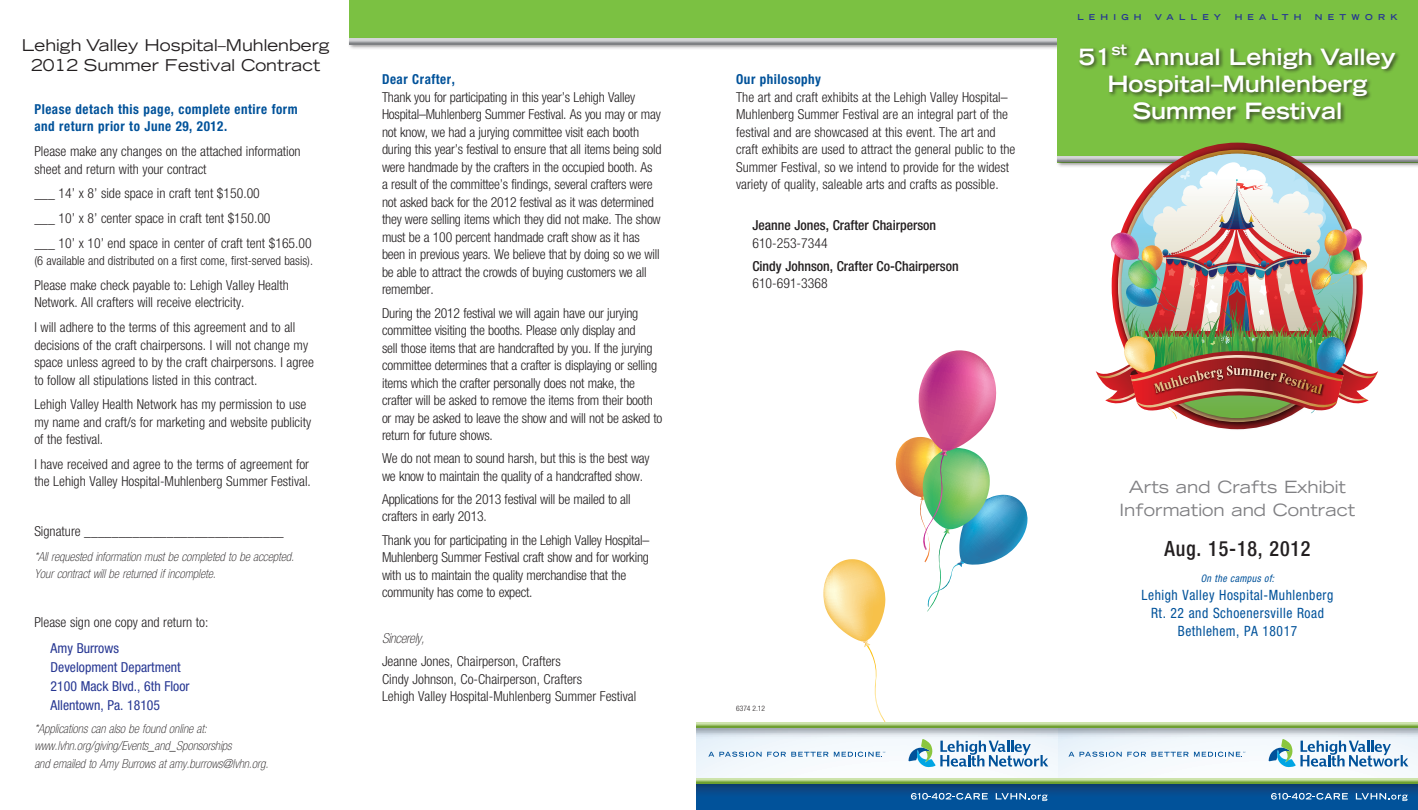
<style>
.page{position:relative;width:1418px;height:810px;background:#fff}
.page>*{position:absolute;margin:0;border:0;box-sizing:border-box;transform-origin:0 0}
.t1{font:700 expanded 22.5px/27.4px "Trade Gothic LH";color:#fff;text-align:center}
.t2{font:500 condensed 21.12px "Helvetica Neue";letter-spacing:.04em;color:#231f20;scale:.95 1}
.t3{font:expanded 16.88px/22.5px "Trade Gothic LH";color:#808083;text-align:center}
.t4{font:expanded 16.25px/20px "Trade Gothic LH";color:#231f20;text-align:center}
.t5{font:condensed 14.25px/18.1px "Helvetica Neue";letter-spacing:.04em;color:#01529a;text-align:center;scale:.95 1}
.t6{font:300 condensed 13.75px/17.5px "Helvetica Neue";letter-spacing:-.015em;color:#231f20}
.t7{font:700 condensed 13.75px/17.5px "Helvetica Neue";letter-spacing:.04em;color:#01529a;scale:.95 1}
.t8{font:condensed 13.75px/18.8px "Helvetica Neue";color:#263692}
.t9{font:500 condensed 13.75px "Helvetica Neue";color:#231f20}
.t10{font:italic 100 condensed 13.75px "Helvetica Neue";letter-spacing:-.015em;color:#231f20}
.t11{font:italic 100 condensed 12.5px/17.5px "Helvetica Neue";color:#231f20}
.t12{font:300 condensed 12.5px "Helvetica Neue";color:#231f20}
.t13{font:italic condensed 10.38px "Helvetica Neue";letter-spacing:.04em;color:#01529a;scale:.95 1}
.t14{font:700 expanded 8.12px "Trade Gothic LH";letter-spacing:.65em;color:#263692}
.t15{font:300 condensed 7.5px "Helvetica Neue";color:#231f20}
</style>
<div class="page">
<div style="left:349px;top:0;width:715px;height:39px;background:#7bc142"></div>
<div style="left:347px;top:37px;width:716px;height:13px;background:#231f20;opacity:.52"></div>
<svg style="left:349px;top:39px;width:708px;height:5px;background:#b0b1b4"></svg>
<div style="left:1057px;top:738px;width:361px;height:44px;background:#f5fafd"></div>
<svg style="left:1057px;top:783px;width:361px;height:27px;background:#094f8a"></svg>
<svg style="left:1057px;top:778px;width:361px;height:5px;background:#a7c87a"></svg>
<svg style="left:1068px;top:752px;width:53px;height:5px"></svg>
<svg style="left:1127px;top:752px;width:61px;height:5px"></svg>
<svg style="left:1194px;top:752px;width:51px;height:5px"></svg>
<svg style="left:1268px;top:739px;width:140px;height:29px"></svg>
<img style="left:697px;top:727px;width:721px;height:11px">
<svg style="left:1057px;top:722px;width:361px;height:5px;background:#aac97e"></svg>
<svg style="left:1271px;top:793px;width:76px;height:7px"></svg>
<svg style="left:1355px;top:793px;width:52px;height:8px"></svg>
<div style="left:697px;top:738px;width:360px;height:44px;background:#f5fafd"></div>
<svg style="left:697px;top:783px;width:360px;height:27px;background:#094f8a"></svg>
<svg style="left:697px;top:778px;width:360px;height:5px;background:#a7c87a"></svg>
<svg style="left:708px;top:752px;width:53px;height:5px"></svg>
<svg style="left:697px;top:722px;width:360px;height:5px"></svg>
<svg style="left:911px;top:793px;width:76px;height:7px"></svg>
<svg style="left:995px;top:793px;width:52px;height:8px"></svg>
<div style="left:1057px;top:0;width:361px;height:162px;background:#7bc142"></div>
<div style="left:1055px;top:155px;width:363px;height:13px;background:#231f20;opacity:.52"></div>
<svg style="left:1057px;top:157px;width:361px;height:5px"></svg>
<div style="left:1077px;top:42px;width:323px;height:83px;background:#231f20;opacity:.75"></div>
<img style="left:1188px;top:146px;width:98px;height:282px">
<img style="left:1095px;top:154px;width:283px;height:265px">
<svg style="left:767px;top:350px;width:281px;height:418px"></svg>
<p class="t4" style="left:22px;top:35px;width:309px">Lehigh Valley Hospital–Muhlenberg<br>2012 Summer Festival Contract</p>
<p class="t7" style="left:34px;top:100px;width:279px">Please detach this page, complete entire form and return prior to June 29, 2012.</p>
<p class="t6" style="left:34px;top:142px;width:268px">Please make any changes on the attached information sheet and return with your contract</p>
<p class="t6" style="left:34px;top:181px;width:279px;line-height:24.8px">___ 14’ x 8’ side space in craft tent $150.00<br>___ 10’ x 8’ center space in craft tent $150.00<br>___ 10’ x 10’ end space in center of craft tent $165.00</p>
<p class="t12" style="left:34px;top:254px;width:280px">(6 available and distributed on a first come, first-served basis).</p>
<p class="t6" style="left:34px;top:276px;width:256px">Please make check payable to: Lehigh Valley Health<br>Network. All crafters will receive electricity.</p>
<p class="t6" style="left:34px;top:318px;width:281px">I will adhere to the terms of this agreement and to all decisions of the craft chairpersons. I will not change my space unless agreed to by the craft chairpersons. I agree to follow all stipulations listed in this contract.</p>
<p class="t6" style="left:34px;top:396px;width:278px">Lehigh Valley Health Network has my permission to use my name and craft/s for marketing and website publicity of the festival.</p>
<p class="t6" style="left:34px;top:455px;width:278px">I have received and agree to the terms of agreement for the Lehigh Valley Hospital-Muhlenberg Summer Festival.</p>
<p class="t6" style="left:34px;top:522px;width:251px">Signature _____________________________</p>
<p class="t11" style="left:34px;top:547px;width:261px">*All requested information must be completed to be accepted.<br>Your contract will be returned if incomplete.</p>
<p class="t6" style="left:34px;top:614px;width:175px">Please sign one copy and return to:</p>
<p class="t8" style="left:51px;top:639px;width:140px">Amy Burrows<br>Development Department<br>2100 Mack Blvd., 6th Floor<br>Allentown, Pa. 18105</p>
<p class="t11" style="left:34px;top:720px;width:236px">*Applications can also be found online at: www.lvhn.org/giving/Events_and_Sponsorships<br>and emailed to Amy Burrows at amy.burrows@lvhn.org.</p>
<p class="t7" style="left:382px;top:71px;width:78px">Dear Crafter,</p>
<p class="t6" style="left:382px;top:88px;width:281px">Thank you for participating in this year’s Lehigh Valley Hospital–Muhlenberg Summer Festival. As you may or may not know, we had a jurying committee visit each booth during this year’s festival to ensure that all items being sold were handmade by the crafters in the occupied booth. As a result of the committee’s findings, several crafters were not asked back for the 2012 festival as it was determined they were selling items which they did not make. The show must be a 100 percent handmade craft show as it has been in previous years. We believe that by doing so we will be able to attract the crowds of buying customers we all remember.</p>
<p class="t6" style="left:382px;top:304px;width:282px">During the 2012 festival we will again have our jurying committee visiting the booths. Please only display and<br>sell those items that are handcrafted by you. If the jurying committee determines that a crafter is displaying or selling items which the crafter personally does not make, the crafter will be asked to remove the items from their booth or may be asked to leave the show and will not be asked to return for future shows.</p>
<p class="t6" style="left:382px;top:450px;width:269px">We do not mean to sound harsh, but this is the best way we know to maintain the quality of a handcrafted show.</p>
<p class="t6" style="left:382px;top:490px;width:250px">Applications for the 2013 festival will be mailed to all crafters in early 2013.</p>
<p class="t6" style="left:382px;top:531px;width:269px">Thank you for participating in the Lehigh Valley Hospital– Muhlenberg Summer Festival craft show and for working with us to maintain the quality merchandise that the community has come to expect.</p>
<p class="t10" style="left:382px;top:631px;width:44px">Sincerely,</p>
<p class="t6" style="left:382px;top:653px;width:256px">Jeanne Jones, Chairperson, Crafters<br>Cindy Johnson, Co-Chairperson, Crafters<br>Lehigh Valley Hospital-Muhlenberg Summer Festival</p>
<p class="t7" style="left:736px;top:71px;width:91px">Our philosophy</p>
<p class="t6" style="left:736px;top:88px;width:281px">The art and craft exhibits at the Lehigh Valley Hospital– Muhlenberg Summer Festival are an integral part of the festival and are showcased at this event. The art and craft exhibits are used to attract the general public to the Summer Festival, so we intend to provide for the widest variety of quality, saleable arts and crafts as possible.</p>
<p class="t9" style="left:752px;top:217px;width:185px">Jeanne Jones, Crafter Chairperson</p>
<p class="t6" style="left:752px;top:234px;width:77px">610-253-7344</p>
<p class="t9" style="left:752px;top:258px;width:208px">Cindy Johnson, Crafter Co-Chairperson</p>
<p class="t6" style="left:752px;top:274px;width:77px">610-691-3368</p>
<p class="t14" style="left:1077px;top:12px;width:66px">lehigh</p>
<p class="t14" style="left:1154px;top:12px;width:68px">valley</p>
<p class="t14" style="left:1234px;top:12px;width:68px">H ealth</p>
<p class="t14" style="left:1314px;top:12px;width:84px">network</p>
<h1 class="t1" style="left:1079px;top:42px;width:318px">51<sup>st</sup> Annual Lehigh Valley<br>Hospital–Muhlenberg<br>Summer Festival</h1>
<p class="t15" style="left:736px;top:704px;width:30px">6374 2.12</p>
<p class="t3" style="left:1119px;top:475px;width:237px">Arts and Crafts Exhibit<br>Information and Contract</p>
<h2 class="t2" style="left:1164px;top:536px;width:155px">Aug. 15-18, 2012</h2>
<p class="t13" style="left:1200px;top:572px;width:79px">On the campus of:</p>
<p class="t5" style="left:1141px;top:586px;width:203px">Lehigh Valley Hospital-Muhlenberg<br>Rt. 22 and Schoenersville Road<br>Bethlehem, PA 18017</p>
</div>
